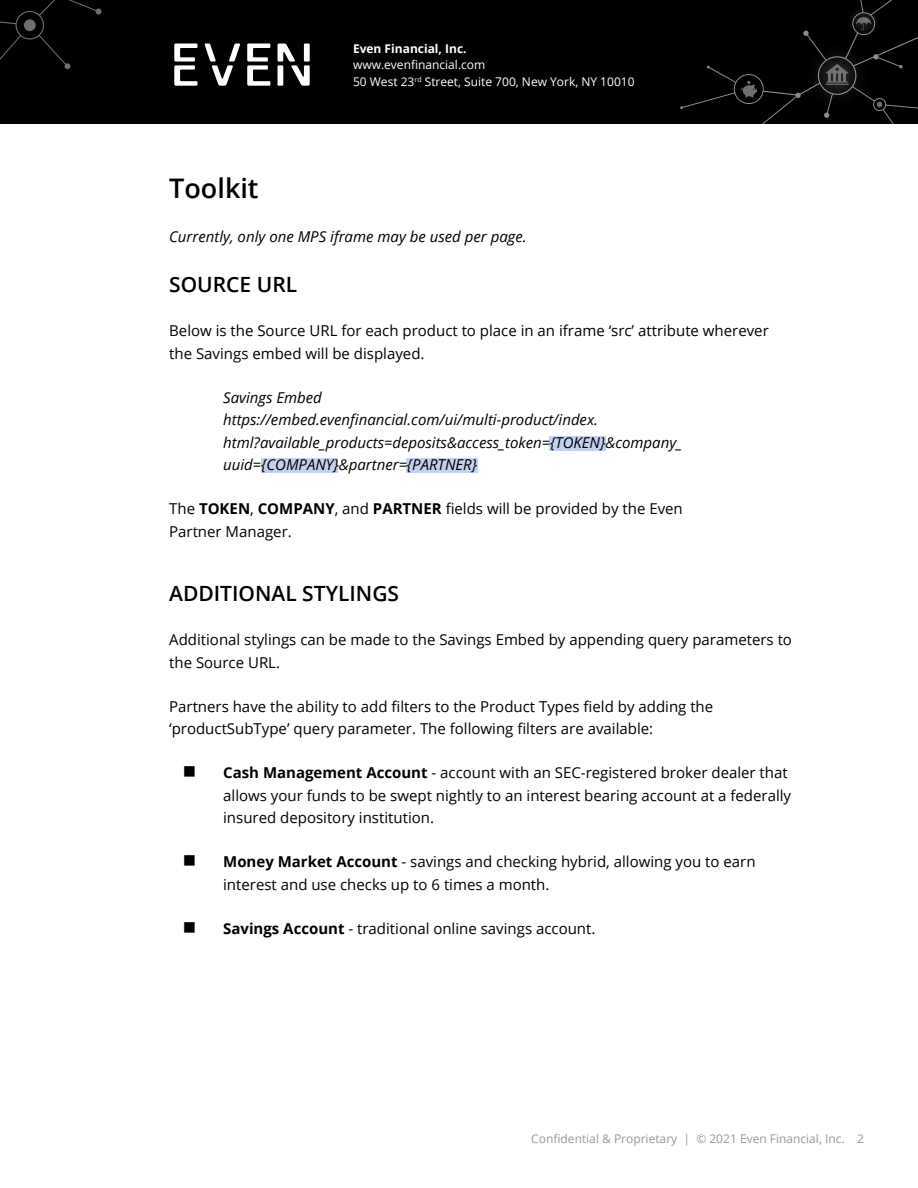
<style>
.page{position:relative;width:918px;height:1188px;background:#fff}
.page>*{position:absolute;margin:0;border:0;box-sizing:border-box;transform-origin:0 0}
.t1{font:600 27px "Open Sans";color:#000}
.t2{font:600 21px "Open Sans";color:#000}
.t3{font:15px/22.5px "Open Sans";color:#000}
.t4{font:italic 15px/22.5px "Open Sans";color:#000}
.t5{font:12px/16.5px "Open Sans";color:#fff}
.t6{font:12px "Open Sans";color:#989898}
.t7{font:700 12px "Open Sans";color:#fff}
.s1{font-weight:700}
</style>
<div class="page">
<div style="left:0;top:0;width:918px;height:123px;background:#000"></div>
<svg style="left:0;top:0;width:102px;height:69px"></svg>
<svg style="left:680px;top:0;width:238px;height:123px"></svg>
<svg style="left:174px;top:44px;width:23px;height:42px"></svg>
<svg style="left:204px;top:44px;width:36px;height:42px"></svg>
<svg style="left:278px;top:44px;width:32px;height:42px"></svg>
<svg style="left:247px;top:44px;width:23px;height:42px"></svg>
<div style="left:262px;top:459px;width:76px;height:14px;background:#c2d1f0"></div>
<div style="left:406px;top:459px;width:72px;height:14px;background:#c2d1f0"></div>
<div style="left:549px;top:436px;width:57px;height:15px;background:#c2d1f0"></div>
<p class="t7" style="left:353px;top:40px;width:115px">Even Financial, Inc.</p>
<p class="t5" style="left:353px;top:56px;width:283px">www.evenfinancial.com<br>50 West 23<sup>rd</sup> Street, Suite 700, New York, NY 10010</p>
<h1 class="t1" style="left:169px;top:169px;width:91px">Toolkit</h1>
<p class="t4" style="left:169px;top:225px;width:359px">Currently, only one MPS iframe may be used per page.</p>
<h2 class="t2" style="left:169px;top:270px;width:129px">SOURCE URL</h2>
<p class="t3" style="left:169px;top:319px;width:601px">Below is the Source URL for each product to place in an iframe ‘src’ attribute wherever the Savings embed will be displayed.</p>
<p class="t4" style="left:223px;top:386px;width:461px">Savings Embed https://embed.evenfinancial.com/ui/multi-product/index. html?available_products=deposits&amp;access_token={TOKEN}&amp;company_ uuid={COMPANY}&amp;partner={PARTNER}</p>
<p class="t3" style="left:169px;top:497px;width:515px">The <span class="s1">TOKEN</span>, <span class="s1">COMPANY</span>, and <span class="s1">PARTNER</span> fields will be provided by the Even<br>Partner Manager.</p>
<h2 class="t2" style="left:169px;top:579px;width:231px">ADDITIONAL STYLINGS</h2>
<p class="t3" style="left:169px;top:628px;width:624px">Additional stylings can be made to the Savings Embed by appending query parameters to the Source URL.</p>
<p class="t3" style="left:169px;top:695px;width:546px">Partners have the ability to add filters to the Product Types field by adding the ‘productSubType’ query parameter. The following filters are available:</p>
<p class="t3" style="left:223px;top:761px;width:569px"><span class="s1">Cash Management Account</span> - account with an SEC-registered broker dealer that allows your funds to be swept nightly to an interest bearing account at a federally insured depository institution.</p>
<p class="t3" style="left:223px;top:850px;width:534px"><span class="s1">Money Market Account</span> - savings and checking hybrid, allowing you to earn interest and use checks up to 6 times a month.</p>
<p class="t3" style="left:223px;top:917px;width:374px"><span class="s1">Savings Account</span> - traditional online savings account.</p>
<p class="t6" style="left:531px;top:1131px;width:334px">Confidential &amp; Proprietary | © 2021 Even Financial, Inc. 2</p>
</div>
